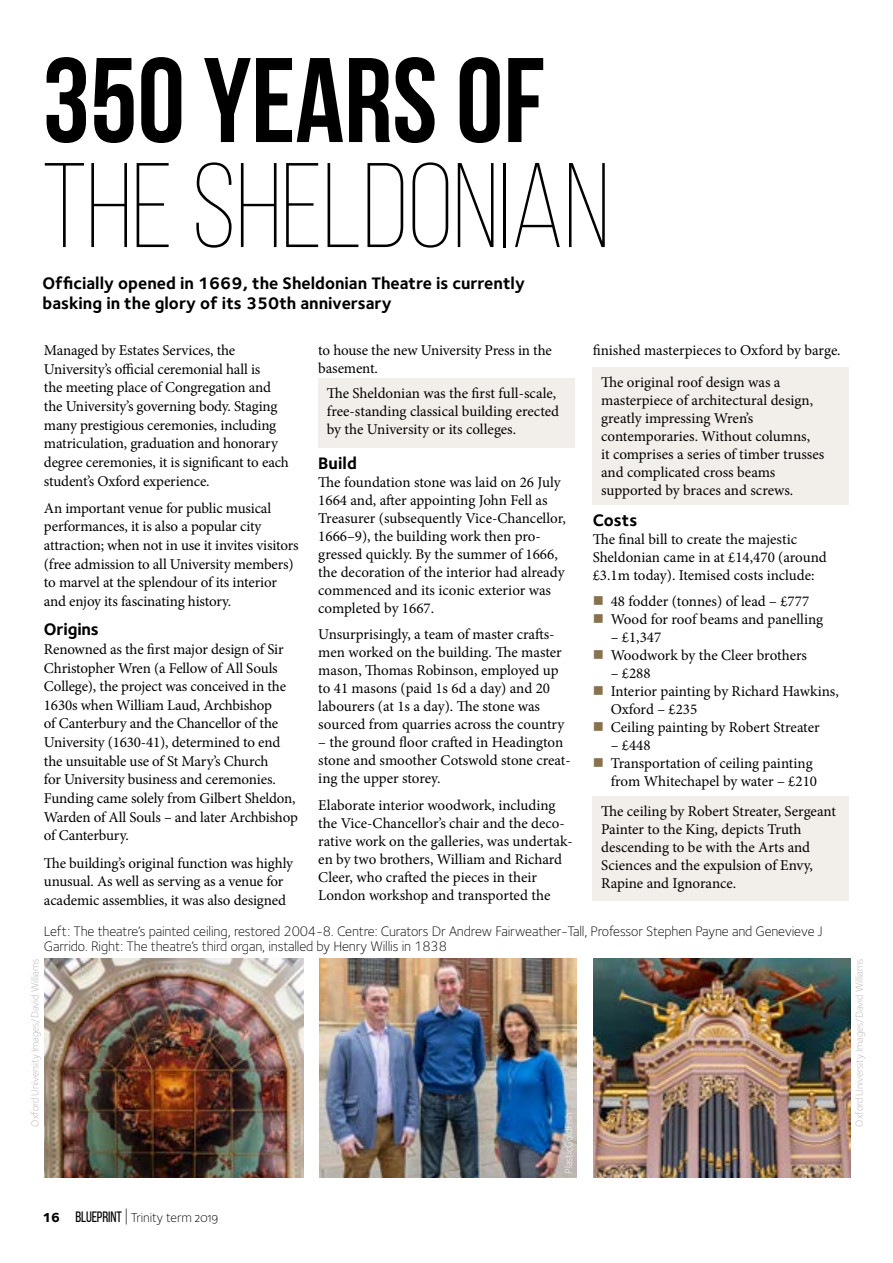
<style>
.page{position:relative;width:893px;height:1263px;background:#fff}
.page>*{position:absolute;margin:0;border:0;box-sizing:border-box;transform-origin:0 0}
.t1{font:300 120px "Bebas Neue";color:#000}
.t2{font:700 120px "Bebas Neue";color:#000}
.t3{font:700 17.25px/20.2px "Foundry Sterling";color:#000}
.t4{font:15px/18px "Minion Pro";letter-spacing:-.005em;color:#000}
.t5{font:300 14.25px/15px "Foundry Sterling";letter-spacing:-.01em;color:#000}
.t6{font:13.5px "Foundry Sterling Light OSF";letter-spacing:-.01em;color:#000}
.t7{font:300 10.5px "Foundry Sterling";letter-spacing:-.01em;color:#b3b2b2}
.t8{font:300 10.5px "Foundry Sterling";letter-spacing:-.01em;color:#fff}
.s1{color:#88714d}
.s2{font-family:"Foundry Sterling";font-weight:800}
.s3{font-family:"Bebas Neue";font-size:15px}
.s4{font-family:"Foundry Sterling";font-weight:300;font-size:20.25px}
</style>
<div class="page">
<div style="left:318px;top:379px;width:257px;height:69px;background:#f2eeea"></div>
<div style="left:593px;top:367px;width:256px;height:138px;background:#f2eeea"></div>
<div style="left:593px;top:796px;width:256px;height:105px;background:#f2eeea"></div>
<img style="left:319px;top:959px;width:258px;height:219px">
<img style="left:45px;top:959px;width:258px;height:219px">
<img style="left:593px;top:959px;width:257px;height:219px">
<h1 class="t2" style="left:43px;top:35px;width:504px">350 YEARS OF</h1>
<h1 class="t1" style="left:43px;top:142px;width:568px">THE SHELDONIAN</h1>
<p class="t3" style="left:43px;top:272px;width:484px">Officially opened in 1669, the Sheldonian Theatre is currently basking in the glory of its 350th anniversary</p>
<p class="t4" style="left:44px;top:341px;width:246px;line-height:18.6px">Managed by Estates Services, the University’s official ceremonial hall is<br>the meeting place of Congregation and the University’s governing body. Staging many prestigious ceremonies, including matriculation, graduation and honorary degree ceremonies, it is significant to each student’s Oxford experience.</p>
<p class="t4" style="left:44px;top:499px;width:256px;line-height:18.6px">An important venue for public musical performances, it is also a popular city attraction; when not in use it invites visitors (free admission to all University members) to marvel at the splendour of its interior and enjoy its fascinating history.</p>
<p class="t3" style="left:44px;top:619px;width:56px">Origins</p>
<p class="t4" style="left:44px;top:640px;width:256px;line-height:18.6px">Renowned as the first major design of Sir Christopher Wren (a Fellow of All Souls College), the project was conceived in the 1630s when William Laud, Archbishop<br>of Canterbury and the Chancellor of the University (1630-41), determined to end the unsuitable use of St Mary’s Church<br>for University business and ceremonies.<br>Funding came solely from Gilbert Sheldon, Warden of All Souls – and later Archbishop of Canterbury.</p>
<p class="t4" style="left:44px;top:853px;width:251px;line-height:18.6px">The building’s original function was highly unusual. As well as serving as a venue for academic assemblies, it was also designed</p>
<p class="t4" style="left:318px;top:341px;width:235px">to house the new University Press in the basement.</p>
<p class="t4" style="left:327px;top:385px;width:234px">The Sheldonian was the first full-scale, free-standing classical building erected by the University or its colleges.</p>
<p class="t3" style="left:318px;top:452px;width:40px">Build</p>
<p class="t4" style="left:318px;top:473px;width:249px">The foundation stone was laid on 26 July 1664 and, after appointing John Fell as Treasurer (subsequently Vice-Chancellor, 1666–9), the building work then pro&shy;gressed quickly. By the summer of 1666, the decoration of the interior had already commenced and its iconic exterior was completed by 1667.</p>
<p class="t4" style="left:318px;top:626px;width:248px">Unsurprisingly, a team of master crafts&shy;men worked on the building. The master mason, Thomas Robinson, employed up to 41 masons (paid 1s 6d a day) and 20 labourers (at 1s a day). The stone was sourced from quarries across the country</p>
<p class="t4" style="left:318px;top:734px;width:254px">– the ground floor crafted in Headington stone and smoother Cotswold stone creat&shy;ing the upper storey.</p>
<p class="t4" style="left:318px;top:796px;width:256px">Elaborate interior woodwork, including the Vice-Chancellor’s chair and the deco&shy;rative work on the galleries, was undertak&shy;en by two brothers, William and Richard Cleer, who crafted the pieces in their London workshop and transported the</p>
<p class="t4" style="left:601px;top:334px;width:241px;line-height:32px;text-indent:-9px">finished masterpieces to Oxford by barge.<br>The original roof design was a</p>
<p class="t4" style="left:601px;top:391px;width:225px">masterpiece of architectural design, greatly impressing Wren’s contemporaries. Without columns,<br>it comprises a series of timber trusses and complicated cross beams supported by braces and screws.</p>
<p class="t3" style="left:593px;top:509px;width:46px">Costs</p>
<p class="t4" style="left:593px;top:530px;width:236px">The final bill to create the majestic<br>Sheldonian came in at £14,470 (around £3.1m today). Itemised costs include:</p>
<p class="t4" style="left:593px;top:592px;width:218px"><span class="s1">■</span> 48 fodder (tonnes) of lead – £777</p>
<p class="t4" style="left:593px;top:610px;width:232px"><span class="s1">■</span> Wood for roof beams and panelling</p>
<p class="t4" style="left:611px;top:628px;width:52px">– £1,347</p>
<p class="t4" style="left:593px;top:646px;width:216px"><span class="s1">■</span> Woodwork by the Cleer brothers</p>
<p class="t4" style="left:611px;top:664px;width:42px">– £288</p>
<p class="t4" style="left:611px;top:682px;width:230px;text-indent:-18px"><span class="s1">■</span> Interior painting by Richard Hawkins,<br>Oxford – £235</p>
<p class="t4" style="left:593px;top:718px;width:229px"><span class="s1">■</span> Ceiling painting by Robert Streater</p>
<p class="t4" style="left:611px;top:736px;width:42px">– £448</p>
<p class="t4" style="left:593px;top:754px;width:226px;text-align:right"><span class="s1">■</span> Transportation of ceiling painting from Whitechapel by water – £210</p>
<p class="t4" style="left:601px;top:802px;width:236px">The ceiling by Robert Streater, Sergeant Painter to the King, depicts Truth descending to be with the Arts and Sciences and the expulsion of Envy, Rapine and Ignorance.</p>
<p class="t5" style="left:44px;top:923px;width:780px">Left: The theatre’s painted ceiling, restored 2004-8. Centre: Curators Dr Andrew Fairweather-Tall, Professor Stephen Payne and Genevieve J<br>Garrido. Right: The theatre’s third organ, installed by Henry Willis in 1838</p>
<p class="t7" style="left:28px;top:1126px;width:169px;rotate:-90deg">Oxford University Images/David Williams</p>
<p class="t7" style="left:852px;top:1126px;width:169px;rotate:-90deg">Oxford University Images/David Williams</p>
<p class="t8" style="left:561px;top:1174px;width:62px;rotate:-90deg">PlasticGoldFish</p>
<p class="t6" style="left:43px;top:1208px;width:177px"><span class="s2">16</span> <span class="s3">BLUEPRINT</span> <span class="s4">|</span> Trinity term 2019</p>
</div>
